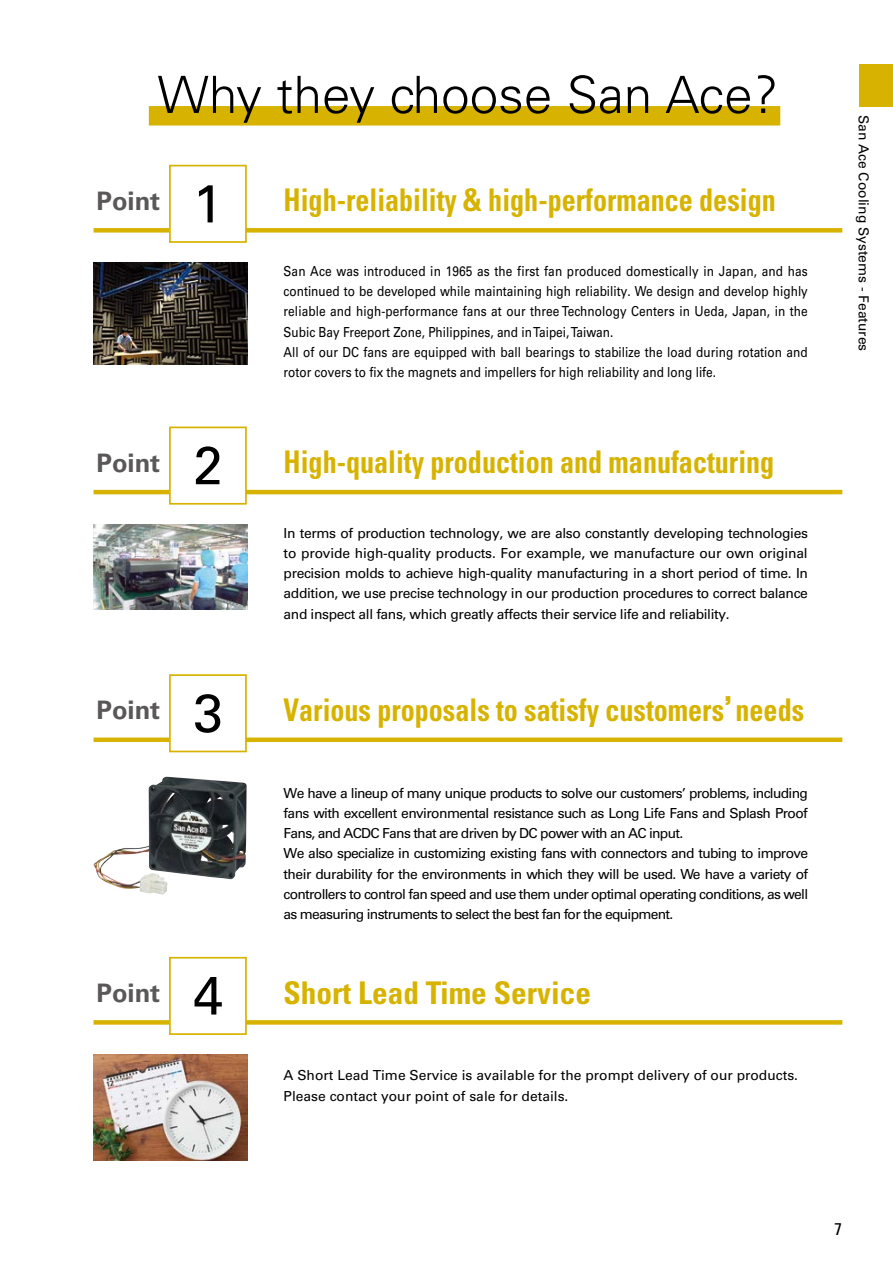
<style>
.page{position:relative;width:893px;height:1263px;background:#fff}
.page>*{position:absolute;margin:0;border:0;box-sizing:border-box;transform-origin:0 0}
.t1{font:53.55px "Univers LT Std";color:#000}
.t2{font:300 51.3px "Univers LT Std";color:#000}
.t3{font:700 condensed 31.2px "Univers LT Std";color:#d7b300;scale:.9 1}
.t4{font:700 condensed 31.2px "Univers LT Std";color:#d7b300}
.t5{font:700 25.5px "Univers LT Std";color:#595757}
.t6{font:condensed 16.95px "Univers LT Std";color:#000}
.t7{font:13.8px/20.2px "Univers LT Std";color:#000;text-align:justify}
.t8{font:13.8px/20.2px "Univers LT Std";letter-spacing:-.05em;color:#000}
.t9{font:13.8px/20.2px "Univers LT Std";color:#000;scale:.86 1}
.s1{font-family:"Shin Go Pro";font-stretch:normal;font-size:29.7px}
</style>
<div class="page">
<div style="left:859px;top:64px;width:34px;height:42px;background:#d7b300"></div>
<img style="left:94px;top:524px;width:153px;height:85px">
<img style="left:94px;top:1054px;width:153px;height:107px">
<img style="left:93px;top:777px;width:154px;height:118px">
<img style="left:94px;top:263px;width:153px;height:101px">
<div style="left:94px;top:228px;width:748px;height:5px;background:#d7b300"></div>
<hr style="left:94px;top:490px;width:748px;height:4px;background:#d7b300">
<div style="left:94px;top:737px;width:748px;height:5px;background:#d7b300"></div>
<div style="left:94px;top:1020px;width:748px;height:5px;background:#d7b300"></div>
<div style="left:170px;top:166px;width:76px;height:76px;background:#fff"></div>
<div style="left:169px;top:165px;width:78px;height:78px;border:2px solid #d7b300"></div>
<div style="left:170px;top:427px;width:76px;height:77px;background:#fff"></div>
<div style="left:169px;top:427px;width:78px;height:78px;border:2px solid #d7b300"></div>
<div style="left:170px;top:675px;width:76px;height:76px;background:#fff"></div>
<div style="left:169px;top:674px;width:78px;height:78px;border:2px solid #d7b300"></div>
<div style="left:170px;top:958px;width:76px;height:76px;background:#fff"></div>
<div style="left:169px;top:957px;width:78px;height:78px;border:2px solid #d7b300"></div>
<div style="left:159px;top:106px;width:611px;height:20px;background:#d7b300"></div>
<h2 class="t2" style="left:157px;top:64px;width:622px">Why they choose San Ace?</h2>
<h3 class="t5" style="left:96px;top:186px;width:65px">Point</h3>
<h1 class="t1" style="left:193px;top:172px;width:31px">1</h1>
<h3 class="t3" style="left:284px;top:181px;width:548px">High-reliability &amp; high-performance design</h3>
<p class="t9" style="left:284px;top:261px;width:611px">San Ace was introduced in 1965 as the first fan produced domestically in Japan, and has continued to be developed while maintaining high reliability. We design and develop highly reliable and high-performance fans at our three Technology Centers in Ueda, Japan, in the Subic Bay Freeport Zone, Philippines, and in Taipei, Taiwan.<br>All of our DC fans are equipped with ball bearings to stabilize the load during rotation and rotor covers to fix the magnets and impellers for high reliability and long life.</p>
<h3 class="t5" style="left:96px;top:448px;width:65px">Point</h3>
<h1 class="t1" style="left:193px;top:433px;width:31px">2</h1>
<h3 class="t3" style="left:284px;top:442px;width:547px">High-quality production and manufacturing</h3>
<p class="t7" style="left:284px;top:523px;width:526px">In terms of production technology, we are also constantly developing technologies to provide high-quality products. For example, we manufacture our own original precision molds to achieve high-quality manufacturing in a short period of time. In addition, we use precise technology in our production procedures to correct balance and inspect all fans, which greatly affects their service life and reliability.</p>
<h3 class="t5" style="left:96px;top:695px;width:65px">Point</h3>
<h1 class="t1" style="left:193px;top:681px;width:31px">3</h1>
<h3 class="t3" style="left:284px;top:691px;width:580px">Various proposals to satisfy customers<span class="s1">’</span>needs</h3>
<p class="t8" style="left:284px;top:783px;width:526px">We have a lineup of many unique products to solve our customers’ problems, including fans with excellent environmental resistance such as Long Life Fans and Splash Proof Fans, and ACDC Fans that are driven by DC power with an AC input.<br>We also specialize in customizing existing fans with connectors and tubing to improve their durability for the environments in which they will be used. We have a variety of controllers to control fan speed and use them under optimal operating conditions, as well as measuring instruments to select the best fan for the equipment.</p>
<h3 class="t5" style="left:96px;top:978px;width:65px">Point</h3>
<h1 class="t1" style="left:193px;top:964px;width:31px">4</h1>
<h3 class="t4" style="left:284px;top:974px;width:309px">Short Lead Time Service</h3>
<p class="t7" style="left:284px;top:1065px;width:516px">A Short Lead Time Service is available for the prompt delivery of our products.<br>Please contact your point of sale for details.</p>
<p class="t7" style="left:874px;top:115px;width:238px;rotate:90deg">San Ace Cooling Systems - Features</p>
<p class="t6" style="left:834px;top:1218px;width:9px">7</p>
</div>
